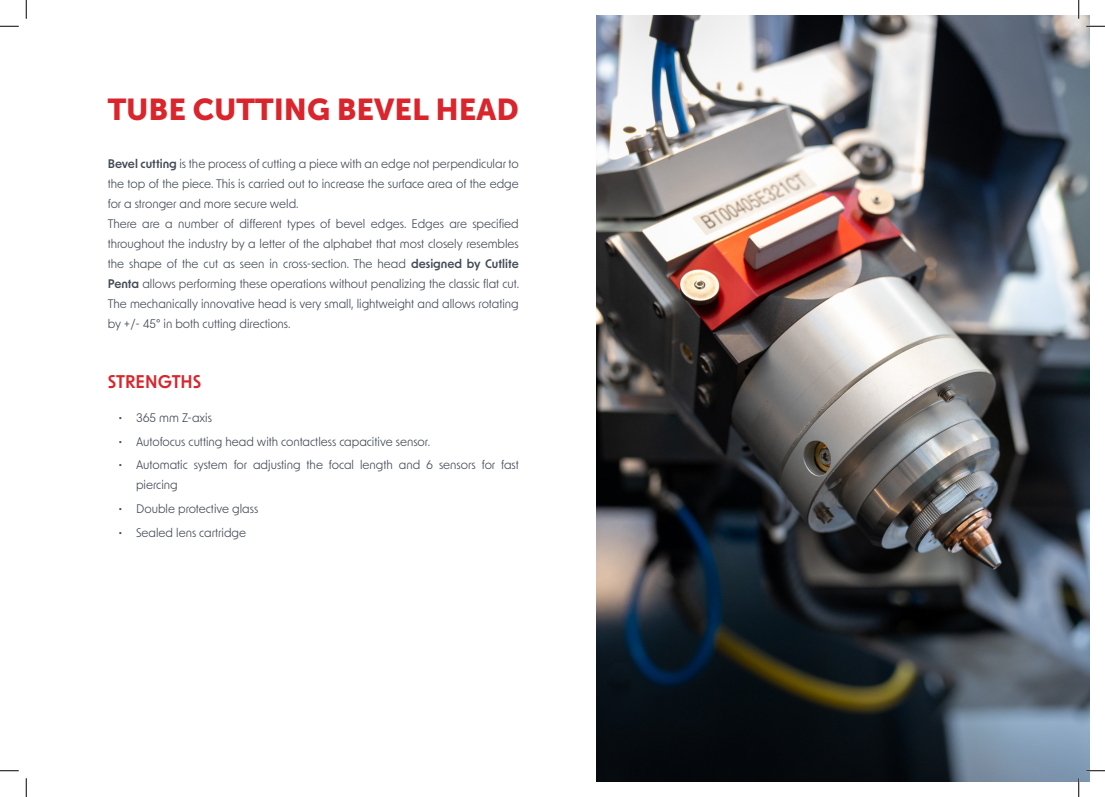
<style>
.page{position:relative;width:1105px;height:797px;background:#fff}
.page>*{position:absolute;margin:0;border:0;box-sizing:border-box;transform-origin:0 0}
.Titolo_paragrafo{font:30px "Museo Sans 900";color:#d9252b}
.titoli_sottoparagraf{font:600 17.5px "New Order";color:#d9252c}
.testo{font:11.88px/20px "New Order";color:#424b55;text-align:justify}
.s1{font-weight:600}
</style>
<div class="page">
<img style="left:597px;top:16px;width:492px;height:765px">
<svg style="left:0;top:25px;width:19px;height:2px"></svg>
<svg style="left:1086px;top:25px;width:19px;height:2px"></svg>
<svg style="left:0;top:770px;width:19px;height:1px"></svg>
<svg style="left:1086px;top:770px;width:19px;height:1px"></svg>
<svg style="left:25px;top:0;width:2px;height:19px"></svg>
<svg style="left:25px;top:778px;width:2px;height:19px"></svg>
<svg style="left:1078px;top:0;width:1px;height:19px"></svg>
<svg style="left:1078px;top:778px;width:1px;height:19px"></svg>
<p class="Titolo_paragrafo" style="left:108px;top:92px;width:413px">TUBE CUTTING BEVEL HEAD</p>
<p class="testo" style="left:108px;top:153px;width:413px"><span class="s1">Bevel cutting</span> is the process of cutting a piece with an edge not perpendicular to the top of the piece. This is carried out to increase the surface area of the edge for a stronger and more secure weld.</p>
<p class="testo" style="left:108px;top:213px;width:413px">There are a number of different types of bevel edges. Edges are specified throughout the industry by a letter of the alphabet that most closely resembles the shape of the cut as seen in cross-section. The head <span class="s1">designed by Cutlite Penta</span> allows performing these operations without penalizing the classic flat cut.<br>The mechanically innovative head is very small, lightweight and allows rotating by +/- 45° in both cutting directions.</p>
<p class="titoli_sottoparagraf" style="left:108px;top:370px;width:95px">STRENGTHS</p>
<p class="testo" style="left:118px;top:407px;width:95px">• 365 mm Z-axis</p>
<p class="testo" style="left:118px;top:431px;width:313px">• Autofocus cutting head with contactless capacitive sensor.</p>
<p class="testo" style="left:136px;top:454px;width:384px;text-indent:-18px">• Automatic system for adjusting the focal length and 6 sensors for fast piercing</p>
<p class="testo" style="left:118px;top:498px;width:141px">• Double protective glass</p>
<p class="testo" style="left:118px;top:521px;width:129px">• Sealed lens cartridge</p>
</div>
